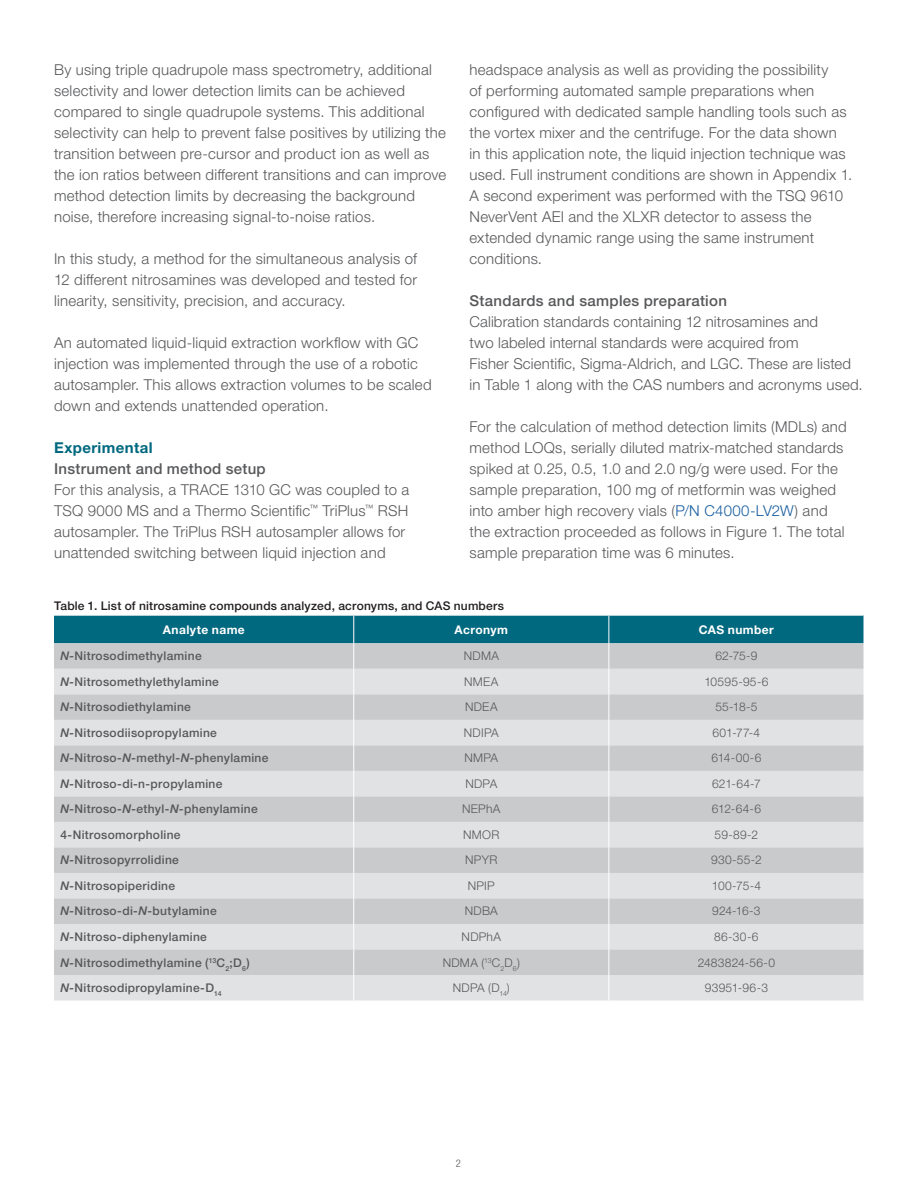
<style>
.page{position:relative;width:918px;height:1188px;background:#fff}
.page>*{position:absolute;margin:0;border:0;box-sizing:border-box;transform-origin:0 0}
.t1{font:300 15px/21px "Helvetica Neue LTW1 G";letter-spacing:.015em;color:#57585a}
.t2{font:500 15px "Helvetica Neue LTW1 G";letter-spacing:.02em;color:#57585a}
.t3{font:700 15px "Helvetica Neue LTW1 G";letter-spacing:.025em;color:#00687f}
.t4{font:500 12px "Helvetica Neue LTW1 G";letter-spacing:.025em;color:#57585a}
.t5{font:300 12px "Helvetica Neue LTW1 G";letter-spacing:.025em;color:#57585a}
.t6{font:500 12px "Helvetica Neue LTW1 G";letter-spacing:.02em;color:#231f20}
.t7{font:700 12px "Helvetica Neue LTW1 G";letter-spacing:.035em;color:#fff}
.t8{font:300 condensed 10.5px "Helvetica Neue LTW1 G";color:#57585a}
.s1{color:#175d9e}
.s2{font-style:italic}
</style>
<div class="page">
<svg style="left:54px;top:616px;width:810px;height:384px;background:#c6ced1"></svg>
<p class="t1" style="left:54px;top:59px;width:394px">By using triple quadrupole mass spectrometry, additional selectivity and lower detection limits can be achieved compared to single quadrupole systems. This additional selectivity can help to prevent false positives by utilizing the transition between pre-cursor and product ion as well as the ion ratios between different transitions and can improve method detection limits by decreasing the background noise, therefore increasing signal-to-noise ratios.</p>
<p class="t1" style="left:54px;top:248px;width:365px;text-align:justify">In this study, a method for the simultaneous analysis of 12 different nitrosamines was developed and tested for linearity, sensitivity, precision, and accuracy.</p>
<p class="t1" style="left:54px;top:332px;width:379px">An automated liquid-liquid extraction workflow with GC injection was implemented through the use of a robotic autosampler. This allows extraction volumes to be scaled down and extends unattended operation.</p>
<p class="t3" style="left:54px;top:438px;width:100px">Experimental</p>
<p class="t2" style="left:54px;top:460px;width:213px">Instrument and method setup</p>
<p class="t1" style="left:54px;top:479px;width:357px">For this analysis, a TRACE 1310 GC was coupled to a TSQ 9000 MS and a Thermo Scientific<sup>™</sup> TriPlus<sup>™</sup> RSH autosampler. The TriPlus RSH autosampler allows for unattended switching between liquid injection and</p>
<p class="t6" style="left:54px;top:598px;width:452px">Table 1. List of nitrosamine compounds analyzed, acronyms, and CAS numbers</p>
<p class="t1" style="left:470px;top:59px;width:384px">headspace analysis as well as providing the possibility<br>of performing automated sample preparations when configured with dedicated sample handling tools such as the vortex mixer and the centrifuge. For the data shown<br>in this application note, the liquid injection technique was used. Full instrument conditions are shown in Appendix 1.<br>A second experiment was performed with the TSQ 9610<br>NeverVent AEI and the XLXR detector to assess the extended dynamic range using the same instrument conditions.</p>
<p class="t2" style="left:470px;top:292px;width:259px">Standards and samples preparation</p>
<p class="t1" style="left:470px;top:311px;width:395px">Calibration standards containing 12 nitrosamines and<br>two labeled internal standards were acquired from<br>Fisher Scientific, Sigma-Aldrich, and LGC. These are listed in Table 1 along with the CAS numbers and acronyms used.</p>
<p class="t1" style="left:470px;top:416px;width:379px">For the calculation of method detection limits (MDLs) and method LOQs, serially diluted matrix-matched standards spiked at 0.25, 0.5, 1.0 and 2.0 ng/g were used. For the sample preparation, 100 mg of metformin was weighed into amber high recovery vials (<span class="s1">P/N C4000-LV2W</span>) and the extraction proceeded as follows in Figure 1. The total sample preparation time was 6 minutes.</p>
<p class="t7" style="left:163px;top:622px;width:83px">Analyte name</p>
<p class="t7" style="left:455px;top:622px;width:55px">Acronym</p>
<p class="t7" style="left:699px;top:622px;width:76px">CAS number</p>
<p class="t4" style="left:60px;top:649px;width:143px"><span class="s2">N-</span>Nitrosodimethylamine</p>
<p class="t5" style="left:464px;top:649px;width:37px">NDMA</p>
<p class="t5" style="left:715px;top:649px;width:44px">62-75-9</p>
<p class="t4" style="left:60px;top:674px;width:160px"><span class="s2">N-</span>Nitrosomethylethylamine</p>
<p class="t5" style="left:464px;top:674px;width:36px">NMEA</p>
<p class="t5" style="left:704px;top:674px;width:66px">10595-95-6</p>
<p class="t4" style="left:60px;top:700px;width:132px"><span class="s2">N-</span>Nitrosodiethylamine</p>
<p class="t5" style="left:465px;top:700px;width:34px">NDEA</p>
<p class="t5" style="left:715px;top:700px;width:44px">55-18-5</p>
<p class="t4" style="left:60px;top:725px;width:158px"><span class="s2">N-</span>Nitrosodiisopropylamine</p>
<p class="t5" style="left:464px;top:725px;width:36px">NDIPA</p>
<p class="t5" style="left:713px;top:725px;width:49px">601-77-4</p>
<p class="t4" style="left:60px;top:751px;width:210px"><span class="s2">N-</span>Nitroso-<span class="s2">N-</span>methyl-<span class="s2">N-</span>phenylamine</p>
<p class="t5" style="left:464px;top:751px;width:35px">NMPA</p>
<p class="t5" style="left:711px;top:751px;width:52px">614-00-6</p>
<p class="t4" style="left:60px;top:776px;width:164px"><span class="s2">N-</span>Nitroso-di-n-propylamine</p>
<p class="t5" style="left:465px;top:776px;width:33px">NDPA</p>
<p class="t5" style="left:712px;top:776px;width:50px">621-64-7</p>
<p class="t4" style="left:60px;top:802px;width:199px"><span class="s2">N-</span>Nitroso-<span class="s2">N-</span>ethyl-<span class="s2">N-</span>phenylamine</p>
<p class="t5" style="left:462px;top:802px;width:40px">NEPhA</p>
<p class="t5" style="left:712px;top:802px;width:51px">612-64-6</p>
<p class="t4" style="left:60px;top:827px;width:122px">4-Nitrosomorpholine</p>
<p class="t5" style="left:463px;top:827px;width:38px">NMOR</p>
<p class="t5" style="left:715px;top:827px;width:45px">59-89-2</p>
<p class="t4" style="left:60px;top:853px;width:120px"><span class="s2">N-</span>Nitrosopyrrolidine</p>
<p class="t5" style="left:465px;top:853px;width:34px">NPYR</p>
<p class="t5" style="left:711px;top:853px;width:52px">930-55-2</p>
<p class="t4" style="left:60px;top:878px;width:116px"><span class="s2">N-</span>Nitrosopiperidine</p>
<p class="t5" style="left:468px;top:878px;width:28px">NPIP</p>
<p class="t5" style="left:712px;top:878px;width:51px">100-75-4</p>
<p class="t4" style="left:60px;top:904px;width:158px"><span class="s2">N-</span>Nitroso-di-<span class="s2">N</span>-butylamine</p>
<p class="t5" style="left:465px;top:904px;width:35px">NDBA</p>
<p class="t5" style="left:712px;top:904px;width:50px">924-16-3</p>
<p class="t4" style="left:60px;top:930px;width:148px"><span class="s2">N-</span>Nitroso-diphenylamine</p>
<p class="t5" style="left:462px;top:929px;width:41px">NDPhA</p>
<p class="t5" style="left:714px;top:929px;width:46px">86-30-6</p>
<p class="t4" style="left:60px;top:955px;width:191px"><span class="s2">N-</span>Nitrosodimethylamine (<sup>13</sup>C<sub>2</sub>;D<sub>6</sub>)</p>
<p class="t5" style="left:443px;top:955px;width:79px">NDMA (<sup>13</sup>C<sub>2</sub>D<sub>6</sub>)</p>
<p class="t5" style="left:698px;top:955px;width:79px">2483824-56-0</p>
<p class="t4" style="left:60px;top:981px;width:163px"><span class="s2">N-</span>Nitrosodipropylamine-D<sub>14</sub></p>
<p class="t5" style="left:453px;top:980px;width:59px">NDPA (D<sub>14</sub>)</p>
<p class="t5" style="left:705px;top:980px;width:65px">93951-96-3</p>
<p class="t8" style="left:456px;top:1157px;width:7px">2</p>
</div>
